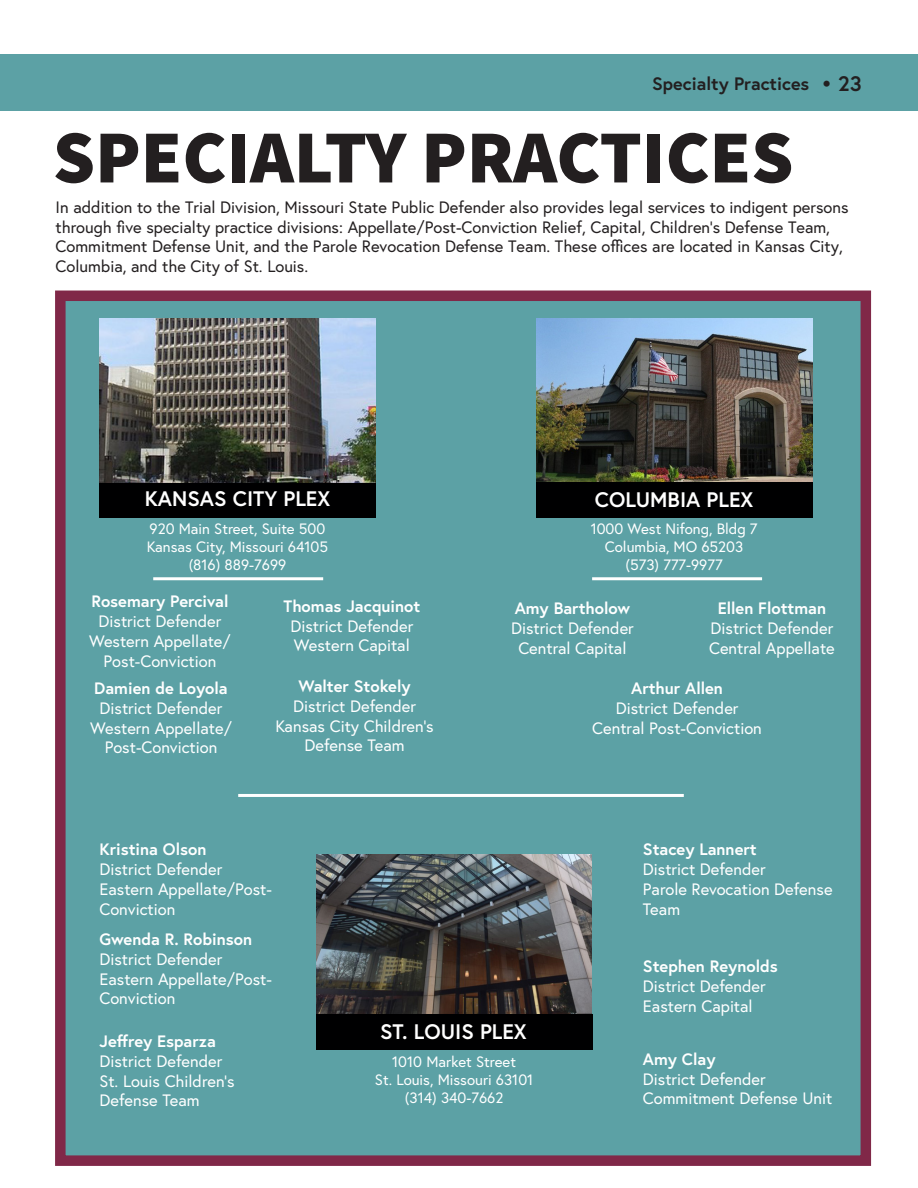
<style>
.page{position:relative;width:918px;height:1188px;background:#fff}
.page>*{position:absolute;margin:0;border:0;box-sizing:border-box;transform-origin:0 0}
.Paragraph_Style_3{font:900 75px "Source Sans Pro";color:#231f20}
.Paragraph_Style_30{font:700 21px "Europa";color:#fff}
.t1{font:700 21px "Europa";color:#231f20}
.t2{font:700 18px "Europa";color:#231f20}
.t3{font:16.5px/19.8px "Europa";color:#fff}
.t4{font:16.5px/19.8px "Europa";color:#231f20}
.t5{font:700 16.5px "Europa";color:#fff}
.t6{font:15px "Europa";color:#fff}
</style>
<div class="page">
<div style="left:0;top:54px;width:918px;height:56px;background:#5ca1a5"></div>
<div style="left:55px;top:291px;width:816px;height:875px;background:#5ca1a5;border:10px solid #802848"></div>
<hr style="left:153px;top:577px;width:170px;height:3px;background:#fff">
<div style="left:99px;top:482px;width:276px;height:36px;background:#000001"></div>
<img style="left:99px;top:319px;width:276px;height:163px">
<img style="left:536px;top:319px;width:276px;height:163px">
<div style="left:536px;top:482px;width:276px;height:36px;background:#000001"></div>
<hr style="left:592px;top:577px;width:170px;height:3px;background:#fff">
<img style="left:317px;top:855px;width:274px;height:160px">
<div style="left:316px;top:1015px;width:276px;height:35px;background:#000001"></div>
<hr style="left:238px;top:794px;width:446px;height:3px;background:#fff">
<p class="t2" style="left:652px;top:71px;width:159px">Specialty Practices</p>
<p class="t1" style="left:822px;top:69px;width:42px">• 23</p>
<p class="Paragraph_Style_3" style="left:53px;top:106px;width:742px">SPECIALTY PRACTICES</p>
<p class="t4" style="left:56px;top:197px;width:795px">In addition to the Trial Division, Missouri State Public Defender also provides legal services to indigent persons through five specialty practice divisions: Appellate/Post-Conviction Relief, Capital, Children’s Defense Team, Commitment Defense Unit, and the Parole Revocation Defense Team. These offices are located in Kansas City, Columbia, and the City of St. Louis.</p>
<p class="Paragraph_Style_30" style="left:145px;top:484px;width:187px">KANSAS CITY PLEX</p>
<p class="t6" style="left:150px;top:519px;width:177px">920 Main Street, Suite 500</p>
<p class="t6" style="left:147px;top:537px;width:183px">Kansas City, Missouri 64105</p>
<p class="t6" style="left:189px;top:555px;width:99px">(816) 889-7699</p>
<p class="t5" style="left:91px;top:590px;width:139px">Rosemary Percival</p>
<p class="t3" style="left:99px;top:611px;width:124px">District Defender</p>
<p class="t3" style="left:89px;top:631px;width:143px;text-align:center">Western Appellate/<br>Post-Conviction</p>
<p class="t5" style="left:94px;top:677px;width:135px">Damien de Loyola</p>
<p class="t3" style="left:100px;top:698px;width:124px">District Defender</p>
<p class="t3" style="left:90px;top:718px;width:143px;text-align:center">Western Appellate/<br>Post-Conviction</p>
<p class="t5" style="left:284px;top:595px;width:138px">Thomas Jacquinot</p>
<p class="t3" style="left:290px;top:616px;width:124px">District Defender</p>
<p class="t3" style="left:294px;top:635px;width:117px">Western Capital</p>
<p class="t5" style="left:298px;top:675px;width:114px">Walter Stokely</p>
<p class="t3" style="left:293px;top:696px;width:124px">District Defender</p>
<p class="t3" style="left:275px;top:716px;width:160px;text-align:center">Kansas City Children’s<br>Defense Team</p>
<p class="t5" style="left:99px;top:838px;width:109px">Kristina Olson</p>
<p class="t3" style="left:99px;top:859px;width:124px">District Defender</p>
<p class="t3" style="left:99px;top:879px;width:174px">Eastern Appellate/Post-<br>Conviction</p>
<p class="t5" style="left:99px;top:928px;width:154px">Gwenda R. Robinson</p>
<p class="t3" style="left:99px;top:949px;width:124px">District Defender</p>
<p class="t3" style="left:99px;top:969px;width:174px">Eastern Appellate/Post-<br>Conviction</p>
<p class="Paragraph_Style_30" style="left:595px;top:485px;width:160px">COLUMBIA PLEX</p>
<p class="t6" style="left:591px;top:519px;width:168px">1000 West Nifong, Bldg 7</p>
<p class="t6" style="left:605px;top:537px;width:140px">Columbia, MO 65203</p>
<p class="t6" style="left:626px;top:555px;width:99px">(573) 777-9977</p>
<p class="t5" style="left:515px;top:597px;width:117px">Amy Bartholow</p>
<p class="t3" style="left:511px;top:618px;width:124px">District Defender</p>
<p class="t3" style="left:518px;top:638px;width:110px">Central Capital</p>
<p class="t5" style="left:718px;top:597px;width:110px">Ellen Flottman</p>
<p class="t3" style="left:711px;top:618px;width:124px">District Defender</p>
<p class="t3" style="left:709px;top:638px;width:127px">Central Appellate</p>
<p class="t5" style="left:631px;top:677px;width:93px">Arthur Allen</p>
<p class="t3" style="left:616px;top:698px;width:124px">District Defender</p>
<p class="t3" style="left:592px;top:718px;width:171px">Central Post-Conviction</p>
<p class="t5" style="left:643px;top:838px;width:115px">Stacey Lannert</p>
<p class="t3" style="left:643px;top:859px;width:124px">District Defender</p>
<p class="t3" style="left:643px;top:879px;width:191px">Parole Revocation Defense<br>Team</p>
<p class="t5" style="left:643px;top:955px;width:136px">Stephen Reynolds</p>
<p class="t3" style="left:643px;top:976px;width:124px">District Defender</p>
<p class="t3" style="left:643px;top:996px;width:111px">Eastern Capital</p>
<p class="t5" style="left:99px;top:1030px;width:118px">Jeffrey Esparza</p>
<p class="t3" style="left:99px;top:1051px;width:124px">District Defender</p>
<p class="t3" style="left:99px;top:1071px;width:137px">St. Louis Children’s<br>Defense Team</p>
<p class="Paragraph_Style_30" style="left:380px;top:1018px;width:148px">ST. LOUIS PLEX</p>
<p class="t6" style="left:392px;top:1052px;width:125px">1010 Market Street</p>
<p class="t6" style="left:375px;top:1070px;width:160px">St. Louis, Missouri 63101</p>
<p class="t6" style="left:405px;top:1088px;width:100px">(314) 340-7662</p>
<p class="t5" style="left:643px;top:1048px;width:74px">Amy Clay</p>
<p class="t3" style="left:643px;top:1069px;width:124px">District Defender</p>
<p class="t3" style="left:643px;top:1088px;width:191px">Commitment Defense Unit</p>
</div>
